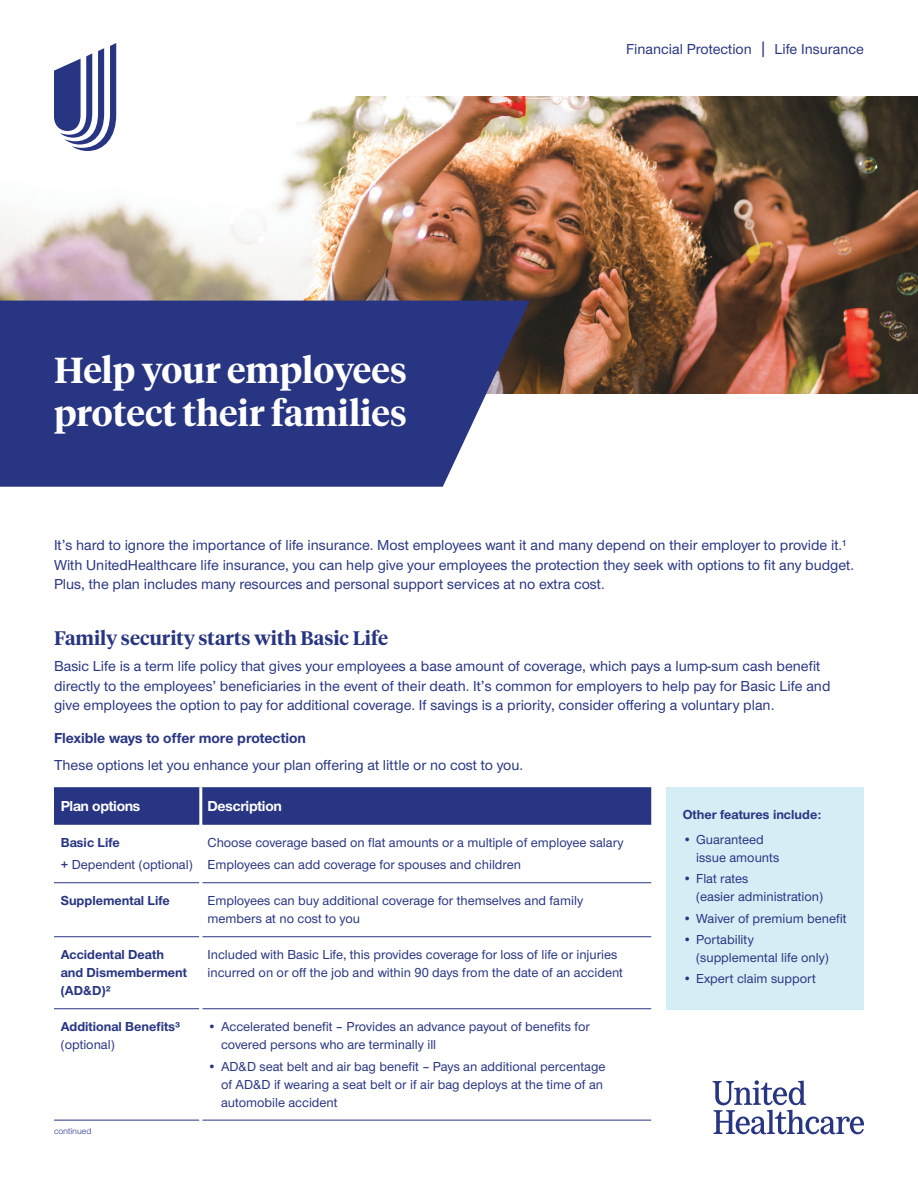
<style>
.page{position:relative;width:918px;height:1188px;background:#fff}
.page>*{position:absolute;margin:0;border:0;box-sizing:border-box;transform-origin:0 0}
.t1{font:600 36px/43.2px "UHC Serif Headline";color:#fff}
.t2{font:600 19.5px "UHC Serif Headline";color:#283582}
.t3{font:500 15px/19.5px "UHC Sans";color:#283582}
.t4{font:700 15px "UHC Sans";color:#283582}
.t5{font:700 15px "UHC Sans";letter-spacing:-.02em;color:#fff}
.t6{font:500 13.5px/18px "UHC Sans";color:#283582}
.t7{font:700 13.5px/18px "UHC Sans";color:#283582}
.t8{font:9px "UHC Sans";color:#283582}
.s1{font-size:18.75px}
.s2{font-weight:700}
</style>
<div class="page">
<img style="left:0;top:97px;width:918px;height:297px">
<svg style="left:0;top:301px;width:530px;height:186px;background:#364188"></svg>
<svg style="left:54px;top:43px;width:62px;height:108px"></svg>
<svg style="left:713px;top:1080px;width:151px;height:54px"></svg>
<div style="left:54px;top:787px;width:597px;height:37px;background:#283582"></div>
<hr style="left:54px;top:824px;width:145px;height:1px;background:#283582">
<hr style="left:202px;top:824px;width:449px;height:1px;background:#283582">
<hr style="left:54px;top:882px;width:145px;height:1px;background:#283582">
<hr style="left:202px;top:882px;width:449px;height:1px;background:#283582">
<hr style="left:54px;top:936px;width:145px;height:1px;background:#283582">
<hr style="left:202px;top:936px;width:449px;height:1px;background:#283582">
<hr style="left:54px;top:1008px;width:145px;height:1px;background:#283582">
<hr style="left:202px;top:1008px;width:449px;height:1px;background:#283582">
<hr style="left:54px;top:1120px;width:145px;height:1px;background:#283582">
<hr style="left:202px;top:1120px;width:449px;height:1px;background:#283582">
<hr style="left:199px;top:787px;width:3px;height:37px;background:#fff">
<div style="left:666px;top:787px;width:198px;height:222px;background:#d5eef5"></div>
<h1 class="t1" style="left:54px;top:347px;width:355px">Help your employees protect their families</h1>
<p class="t3" style="left:626px;top:39px;width:239px">Financial Protection <span class="s1">|</span> Life Insurance</p>
<p class="t3" style="left:54px;top:535px;width:802px">It’s hard to ignore the importance of life insurance. Most employees want it and many depend on their employer to provide it.¹<br>With UnitedHealthcare life insurance, you can help give your employees the protection they seek with options to fit any budget.<br>Plus, the plan includes many resources and personal support services at no extra cost.</p>
<h2 class="t2" style="left:54px;top:625px;width:336px">Family security starts with Basic Life</h2>
<p class="t3" style="left:54px;top:656px;width:778px">Basic Life is a term life policy that gives your employees a base amount of coverage, which pays a lump-sum cash benefit directly to the employees’ beneficiaries in the event of their death. It’s common for employers to help pay for Basic Life and give employees the option to pay for additional coverage. If savings is a priority, consider offering a voluntary plan.</p>
<p class="t4" style="left:54px;top:728px;width:254px">Flexible ways to offer more protection</p>
<p class="t3" style="left:54px;top:754px;width:471px">These options let you enhance your plan offering at little or no cost to you.</p>
<p class="t5" style="left:61px;top:796px;width:81px">Plan options</p>
<p class="t5" style="left:208px;top:796px;width:76px">Description</p>
<p class="t7" style="left:61px;top:833px;width:60px">Basic Life</p>
<p class="t7" style="left:683px;top:805px;width:140px">Other features include:</p>
<p class="t6" style="left:696px;top:830px;width:85px;text-indent:-14px">• Guaranteed issue amounts</p>
<p class="t6" style="left:696px;top:869px;width:129px;text-indent:-14px">• Flat rates<br>(easier administration)</p>
<p class="t6" style="left:683px;top:909px;width:165px">• Waiver of premium benefit</p>
<p class="t6" style="left:696px;top:930px;width:134px;text-indent:-14px">• Portability (supplemental life only)</p>
<p class="t6" style="left:683px;top:969px;width:135px">• Expert claim support</p>
<p class="t6" style="left:61px;top:830px;width:564px;line-height:22.5px;text-indent:147px">Choose coverage based on flat amounts or a multiple of employee salary <span class="s2">+</span> Dependent (optional) Employees can add coverage for spouses and children</p>
<p class="t7" style="left:61px;top:891px;width:111px">Supplemental Life</p>
<p class="t6" style="left:208px;top:891px;width:377px">Employees can buy additional coverage for themselves and family members at no cost to you</p>
<p class="t7" style="left:61px;top:945px;width:128px">Accidental Death and Dismemberment (AD&amp;D)²</p>
<p class="t6" style="left:208px;top:945px;width:417px">Included with Basic Life, this provides coverage for loss of life or injuries incurred on or off the job and within 90 days from the date of an accident</p>
<p class="t7" style="left:61px;top:1017px;width:121px">Additional Benefits³</p>
<p class="t6" style="left:61px;top:1035px;width:55px">(optional)</p>
<p class="t6" style="left:221px;top:1017px;width:370px;text-indent:-14px">• Accelerated benefit – Provides an advance payout of benefits for covered persons who are terminally ill</p>
<p class="t6" style="left:221px;top:1057px;width:386px;text-indent:-14px">• AD&amp;D seat belt and air bag benefit – Pays an additional percentage of AD&amp;D if wearing a seat belt or if air bag deploys at the time of an automobile accident</p>
<p class="t8" style="left:54px;top:1125px;width:39px">continued</p>
</div>
